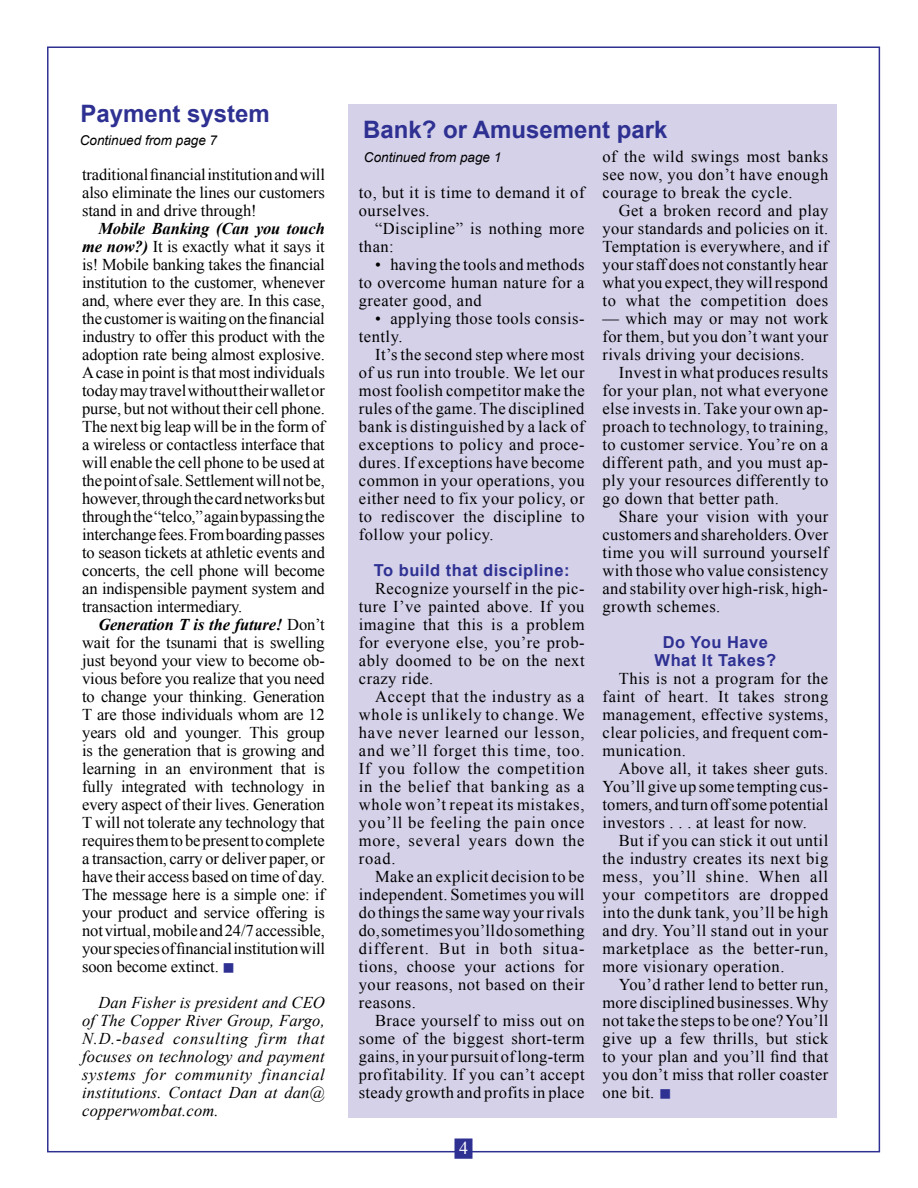
<style>
.page{position:relative;width:918px;height:1188px;background:#fff}
.page>*{position:absolute;margin:0;border:0;box-sizing:border-box;transform-origin:0 0}
.t1{font:700 24px "Arial";color:#2e3192}
.t2{font:18px "Times New Roman";color:#fff}
.t3{font:16.5px/18px "Times New Roman";letter-spacing:.03em;color:#000;text-align:justify}
.t4{font:italic 16.5px/18px "Times New Roman";letter-spacing:.01em;color:#000;text-align:justify}
.t5{font:700 16.5px/18px "Arial";letter-spacing:.03em;color:#2e3192;text-align:center}
.t6{font:italic 13.5px "Arial";color:#000}
.s1{font-weight:700;font-style:italic}
.s2{color:#2e3192}
</style>
<div class="page">
<div style="left:455px;top:1139px;width:17px;height:19px;background:#2e3192"></div>
<div style="left:454px;top:1138px;width:18px;height:21px;border:2px solid #2e3192"></div>
<div style="left:349px;top:104px;width:488px;height:1013px;background:#d4d1e9"></div>
<h1 class="t1" style="left:81px;top:98px;width:191px">Payment system</h1>
<p class="t6" style="left:80px;top:132px;width:139px">Continued from page 7</p>
<p class="t3" style="left:82px;top:165px;width:244px">traditional financial institution and will also eliminate the lines our customers stand in and drive through!</p>
<p class="t3" style="left:82px;top:219px;width:244px;text-indent:16px"><span class="s1">Mobile Banking (Can you touch me now?)</span> It is exactly what it says it is! Mobile banking takes the financial institution to the customer, whenever and, where ever they are. In this case, the customer is waiting on the financial industry to offer this product with the adoption rate being almost explosive.<br>A case in point is that most individuals today may travel without their wallet or purse, but not without their cell phone.<br>The next big leap will be in the form of a wireless or contactless interface that will enable the cell phone to be used at the point of sale. Settlement will not be, however, through the card networks but through the “telco,” again bypassing the interchange fees. From boarding passes to season tickets at athletic events and concerts, the cell phone will become an indispensible payment system and transaction intermediary.</p>
<p class="t3" style="left:82px;top:615px;width:244px;text-indent:16px"><span class="s1">Generation T is the future!</span> Don’t wait for the tsunami that is swelling just beyond your view to become ob&shy;vious before you realize that you need to change your thinking. Generation T are those individuals whom are 12 years old and younger. This group is the generation that is growing and learning in an environment that is fully integrated with technology in every aspect of their lives. Generation T will not tolerate any technology that requires them to be present to complete a transaction, carry or deliver paper, or have their access based on time of day.<br>The message here is a simple one: if your product and service offering is not virtual, mobile and 24/7 accessible, your species of financial institution will soon become extinct. <span class="s2">■</span></p>
<p class="t4" style="left:82px;top:993px;width:244px;text-indent:16px">Dan Fisher is president and CEO of The Copper River Group, Fargo, N.D.-based consulting firm that focuses on technology and payment systems for community financial institutions. Contact Dan at dan@ copperwombat.com.</p>
<h1 class="t1" style="left:363px;top:114px;width:306px">Bank? or Amusement park</h1>
<p class="t6" style="left:364px;top:149px;width:139px">Continued from page 1</p>
<p class="t3" style="left:359px;top:183px;width:227px">to, but it is time to demand it of ourselves.</p>
<p class="t3" style="left:359px;top:219px;width:227px;text-indent:16px">“Discipline” is nothing more than:</p>
<p class="t3" style="left:359px;top:255px;width:227px;text-indent:16px">• having the tools and methods to overcome human nature for a greater good, and</p>
<p class="t3" style="left:359px;top:309px;width:227px;text-indent:16px">• applying those tools consis&shy;tently.</p>
<p class="t3" style="left:359px;top:345px;width:227px;text-indent:16px">It’s the second step where most of us run into trouble. We let our most foolish competitor make the rules of the game. The disciplined bank is distinguished by a lack of exceptions to policy and proce&shy;dures. If exceptions have become common in your operations, you either need to fix your policy, or to rediscover the discipline to follow your policy.</p>
<p class="t5" style="left:374px;top:562px;width:197px">To build that discipline:</p>
<p class="t3" style="left:359px;top:579px;width:227px;text-indent:16px">Recognize yourself in the pic&shy;ture I’ve painted above. If you imagine that this is a problem for everyone else, you’re prob&shy;ably doomed to be on the next crazy ride.</p>
<p class="t3" style="left:359px;top:687px;width:227px;text-indent:16px">Accept that the industry as a whole is unlikely to change. We have never learned our lesson, and we’ll forget this time, too.<br>If you follow the competition in the belief that banking as a whole won’t repeat its mistakes, you’ll be feeling the pain once more, several years down the road.</p>
<p class="t3" style="left:359px;top:867px;width:227px;text-indent:16px">Make an explicit decision to be independent. Sometimes you will do things the same way your rivals do, sometimes you’ll do something different. But in both situa&shy;tions, choose your actions for your reasons, not based on their reasons.</p>
<p class="t3" style="left:359px;top:1011px;width:227px;text-indent:16px">Brace yourself to miss out on some of the biggest short-term gains, in your pursuit of long-term profitability. If you can’t accept steady growth and profits in place</p>
<p class="t2" style="left:459px;top:1136px;width:10px">4</p>
<p class="t3" style="left:603px;top:147px;width:227px">of the wild swings most banks see now, you don’t have enough courage to break the cycle.</p>
<p class="t3" style="left:603px;top:201px;width:227px;text-indent:16px">Get a broken record and play your standards and policies on it.<br>Temptation is everywhere, and if your staff does not constantly hear what you expect, they will respond to what the competition does</p>
<p class="t3" style="left:603px;top:309px;width:227px">— which may or may not work for them, but you don’t want your rivals driving your decisions.</p>
<p class="t3" style="left:603px;top:363px;width:227px;text-indent:16px">Invest in what produces results for your plan, not what everyone else invests in. Take your own ap&shy;proach to technology, to training, to customer service. You’re on a different path, and you must ap&shy;ply your resources differently to go down that better path.</p>
<p class="t3" style="left:603px;top:507px;width:227px;text-indent:16px">Share your vision with your customers and shareholders. Over time you will surround yourself with those who value consistency and stability over high-risk, high&shy;growth schemes.</p>
<p class="t5" style="left:655px;top:634px;width:123px">Do You Have<br>What It Takes?</p>
<p class="t3" style="left:603px;top:669px;width:227px;text-indent:16px">This is not a program for the faint of heart. It takes strong management, effective systems, clear policies, and frequent com&shy;munication.</p>
<p class="t3" style="left:603px;top:759px;width:227px;text-indent:16px">Above all, it takes sheer guts.<br>You’ll give up some tempting cus&shy;tomers, and turn off some potential investors . . . at least for now.</p>
<p class="t3" style="left:603px;top:831px;width:227px;text-indent:16px">But if you can stick it out until the industry creates its next big mess, you’ll shine. When all your competitors are dropped into the dunk tank, you’ll be high and dry. You’ll stand out in your marketplace as the better-run, more visionary operation.</p>
<p class="t3" style="left:603px;top:975px;width:227px;text-indent:16px">You’d rather lend to better run, more disciplined businesses. Why not take the steps to be one? You’ll give up a few thrills, but stick to your plan and you’ll find that you don’t miss that roller coaster one bit. <span class="s2">■</span></p>
</div>
